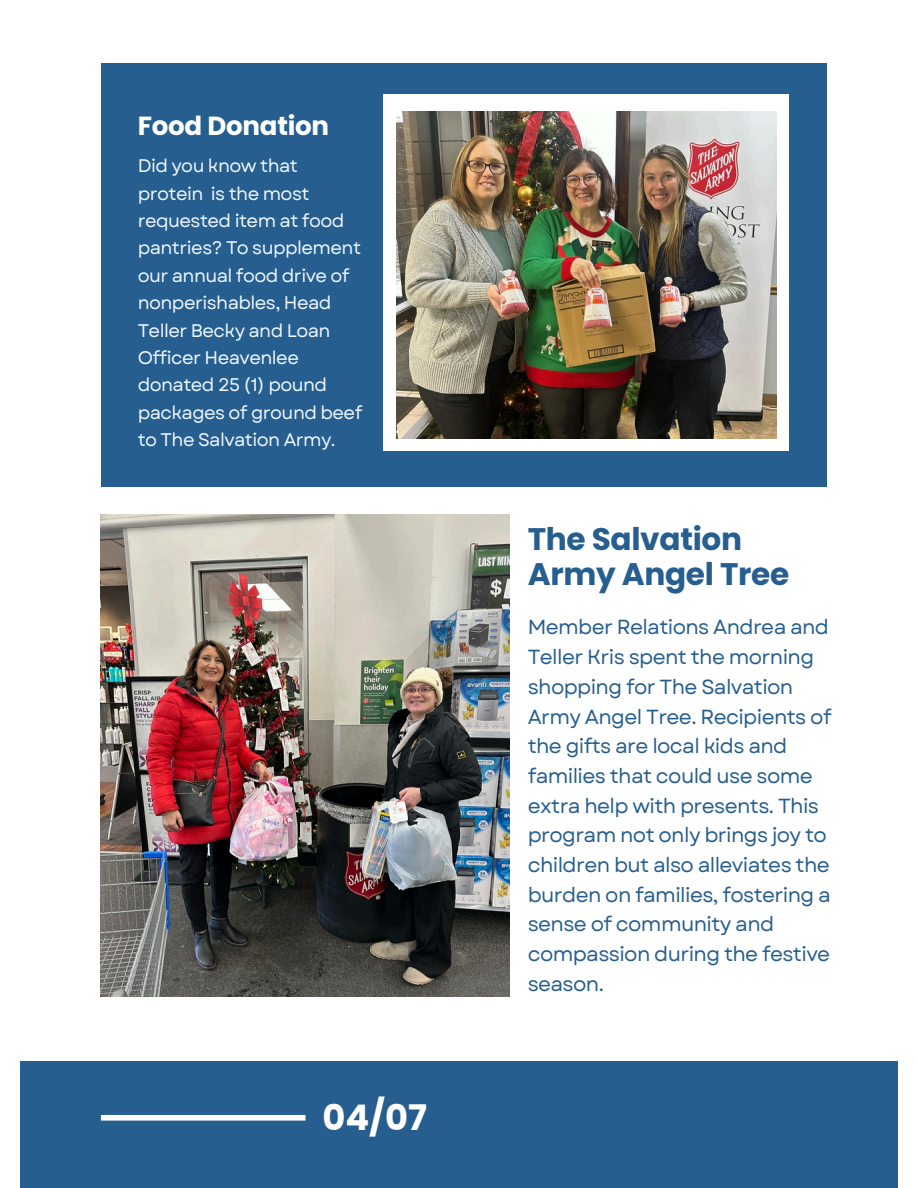
<style>
.page{position:relative;width:918px;height:1188px;background:#fff}
.page>*{position:absolute;margin:0;border:0;box-sizing:border-box;transform-origin:0 0}
.t1{font:700 35.25px "Poppins";color:#fff}
.t2{font:700 31.2px/35.4px "Poppins";letter-spacing:-.01em;color:#265e8f}
.t3{font:700 26.1px "Poppins";letter-spacing:-.01em;color:#fff}
.t4{font:20.4px/29.7px "Garet";letter-spacing:-.03em;color:#265e8f}
.t5{font:18.3px/27.5px "Garet";letter-spacing:-.03em;color:#eff8ff}
</style>
<div class="page">
<div style="left:20px;top:1061px;width:878px;height:127px;background:#265e8f"></div>
<div style="left:101px;top:1115px;width:204px;height:6px;background:#fff"></div>
<div style="left:101px;top:63px;width:725px;height:424px;background:#265e8f"></div>
<div style="left:383px;top:94px;width:405px;height:357px;background:#fff"></div>
<img style="left:396px;top:112px;width:380px;height:327px">
<img style="left:101px;top:515px;width:408px;height:481px">
<h4 class="t3" style="left:138px;top:107px;width:193px">Food Donation</h4>
<p class="t5" style="left:138px;top:152px;width:226px">Did you know that protein is the most requested item at food pantries? To supplement our annual food drive of nonperishables, Head<br>Teller Becky and Loan<br>Officer Heavenlee donated 25 (1) pound packages of ground beef to The Salvation Army.</p>
<h3 class="t1" style="left:322px;top:1093px;width:106px">04/07</h3>
<p class="t2" style="left:528px;top:521px;width:263px">The Salvation<br>Army Angel Tree</p>
<h2 class="t4" style="left:528px;top:613px;width:305px">Member Relations Andrea and<br>Teller Kris spent the morning shopping for The Salvation<br>Army Angel Tree. Recipients of the gifts are local kids and families that could use some extra help with presents. This program not only brings joy to children but also alleviates the burden on families, fostering a sense of community and compassion during the festive season.</h2>
</div>
